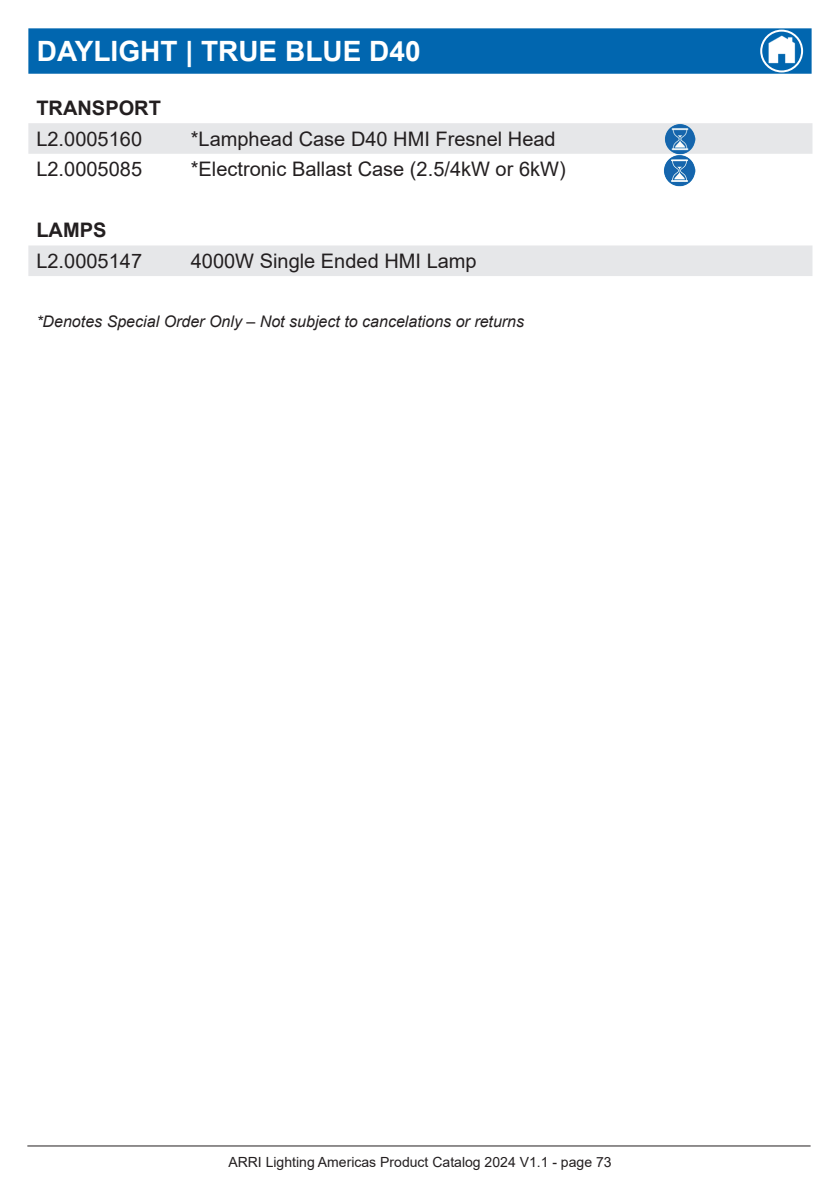
<style>
.page{position:relative;width:840px;height:1191px;background:#fff}
.page>*{position:absolute;margin:0;border:0;box-sizing:border-box;transform-origin:0 0}
.t1{font:700 28px "Arial";color:#fff}
.t2{font:20px "Arial";color:#231f20}
.t3{font:700 20px "Arial";color:#231f20}
.t4{font:italic 16px "Arial";color:#231f20}
.t5{font:14px "Arial";color:#231f20}
</style>
<div class="page">
<div style="left:28px;top:28px;width:783px;height:46px;background:#0166af;border:2px solid #0166af"></div>
<hr style="left:27px;top:1145px;width:783px;height:1px;background:#231f20">
<div style="left:759px;top:30px;width:43px;height:42px;border:2px solid #fff;border-radius:50%"></div>
<img style="left:759px;top:31px;width:53px;height:37px">
<svg style="left:28px;top:123px;width:784px;height:153px"></svg>
<img style="left:663px;top:123px;width:32px;height:63px">
<h1 class="t1" style="left:37px;top:32px;width:385px">DAYLIGHT | TRUE BLUE D40</h1>
<p class="t3" style="left:36px;top:94px;width:126px">TRANSPORT</p>
<p class="t2" style="left:36px;top:125px;width:107px">L2.0005160</p>
<p class="t2" style="left:191px;top:125px;width:366px">*Lamphead Case D40 HMI Fresnel Head</p>
<p class="t2" style="left:36px;top:155px;width:107px">L2.0005085</p>
<p class="t2" style="left:191px;top:155px;width:376px">*Electronic Ballast Case (2.5/4kW or 6kW)</p>
<p class="t3" style="left:36px;top:216px;width:72px">LAMPS</p>
<p class="t2" style="left:36px;top:247px;width:107px">L2.0005147</p>
<p class="t2" style="left:191px;top:247px;width:287px">4000W Single Ended HMI Lamp</p>
<p class="t4" style="left:36px;top:311px;width:489px">*Denotes Special Order Only – Not subject to cancelations or returns</p>
<p class="t5" style="left:228px;top:1152px;width:384px">ARRI Lighting Americas Product Catalog 2024 V1.1 - page 73</p>
</div>
